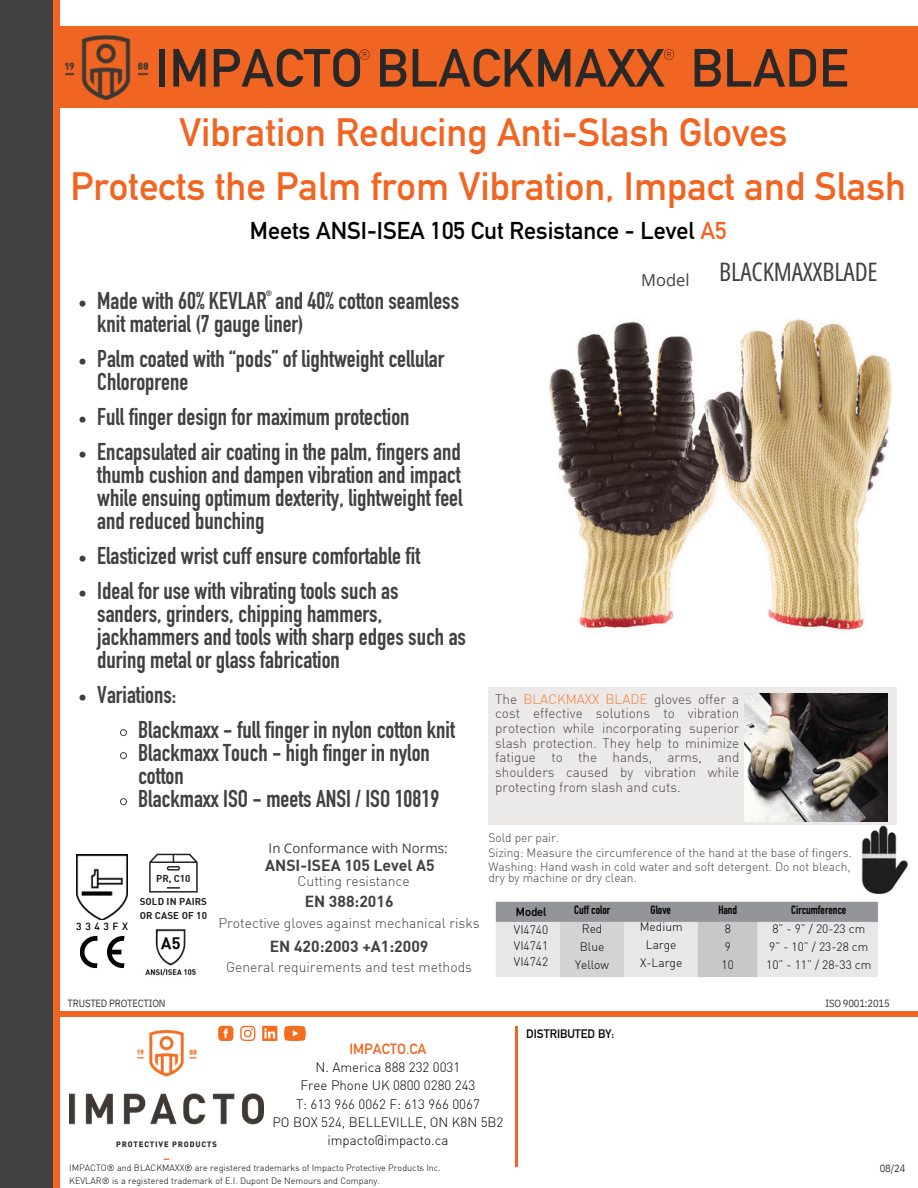
<style>
.page{position:relative;width:918px;height:1188px;background:#fff}
.page>*{position:absolute;margin:0;border:0;box-sizing:border-box;transform-origin:0 0}
.t1{font:52.8px "DIN Mittelschrift Std";letter-spacing:.005em;color:#292829}
.t2{font:39px/54px "DIN Mittelschrift Std";color:#f16522;text-align:center}
.t3{font:25.5px "Open Sans Condensed";letter-spacing:-.005em;color:#414042}
.t4{font:24px/23px "DIN Engschrift Std";color:#414042}
.t5{font:24px "DIN Mittelschrift Std";color:#000}
.t6{font:16.5px "Open Sans";color:#414042}
.t7{font:700 15.75px "DI Nbek";color:#414042}
.t8{font:14.55px "DIN Mittelschrift Std";color:#f16522}
.t9{font:300 13.95px "DI Nbek";color:#414042}
.t10{font:300 13.5px/14.7px "DI Nbek";color:#4b4541;text-align:justify}
.t11{font:300 13.35px/18.3px "DI Nbek";color:#000;text-align:center}
.t12{font:13.35px "Open Sans";color:#414042}
.t13{font:300 12px/14.7px "DI Nbek";color:#414042}
.t14{font:300 12px/18px "DI Nbek";color:#000;text-align:center}
.t15{font:12px "DIN Engschrift Std";color:#000}
.t16{font:700 12px "DIN Alternate";color:#000}
.t17{font:12px "DIN Mittelschrift Std";color:#000}
.t18{font:10.5px "IBM Plex Sans Cond";letter-spacing:-.015em;color:#3e3935}
.t19{font:500 10.2px "DI Nbek";letter-spacing:.35em;color:#000}
.t20{font:700 9.75px "DI Nbek";letter-spacing:.01em;color:#231f20}
.t21{font:300 9px "DI Nbek";color:#000}
.t22{font:7.65px "DIN Mittelschrift Std";color:#3d3934}
.s1{color:#f16522}
.s2{color:#f47d32}
</style>
<div class="page">
<div style="left:54px;top:26px;width:864px;height:81px;background:#f16522"></div>
<div style="left:46px;top:1011px;width:872px;height:6px;background:#f16522"></div>
<div style="left:0;top:0;width:54px;height:1188px;background:#414042"></div>
<div style="left:54px;top:0;width:5px;height:1188px;background:#f16522"></div>
<hr style="left:515px;top:1027px;width:2px;height:140px;background:#f16522">
<img style="left:66px;top:35px;width:82px;height:64px">
<svg style="left:218px;top:1026px;width:15px;height:5px"></svg>
<svg style="left:262px;top:1026px;width:15px;height:15px"></svg>
<svg style="left:284px;top:1026px;width:22px;height:15px"></svg>
<svg style="left:240px;top:1026px;width:15px;height:5px"></svg>
<svg style="left:359px;top:49px;width:11px;height:11px"></svg>
<img style="left:69px;top:1031px;width:195px;height:128px">
<svg style="left:79px;top:301px;width:6px;height:6px"></svg>
<svg style="left:79px;top:359px;width:6px;height:6px"></svg>
<svg style="left:79px;top:417px;width:6px;height:6px"></svg>
<svg style="left:79px;top:452px;width:6px;height:6px"></svg>
<svg style="left:79px;top:556px;width:6px;height:6px"></svg>
<svg style="left:79px;top:591px;width:6px;height:6px"></svg>
<svg style="left:79px;top:695px;width:6px;height:6px"></svg>
<svg style="left:120px;top:729px;width:7px;height:8px"></svg>
<svg style="left:120px;top:752px;width:7px;height:8px"></svg>
<svg style="left:120px;top:798px;width:7px;height:8px"></svg>
<img style="left:549px;top:319px;width:343px;height:311px">
<svg style="left:496px;top:902px;width:382px;height:75px"></svg>
<div style="left:489px;top:688px;width:408px;height:137px;background:#ebeae9"></div>
<img style="left:745px;top:693px;width:142px;height:128px">
<img style="left:861px;top:825px;width:47px;height:69px">
<svg style="left:80px;top:936px;width:45px;height:32px"></svg>
<img style="left:145px;top:929px;width:51px;height:47px">
<img style="left:76px;top:854px;width:51px;height:66px">
<svg style="left:149px;top:854px;width:49px;height:39px"></svg>
<svg style="left:664px;top:49px;width:10px;height:11px"></svg>
<p class="t1" style="left:155px;top:49px;width:695px">IMPACTO BLACKMAXX BLADE</p>
<p class="t2" style="left:70px;top:111px;width:837px">Vibration Reducing Anti-Slash Gloves<br>Protects the Palm from Vibration, Impact and Slash</p>
<p class="t5" style="left:250px;top:222px;width:478px">Meets ANSI-ISEA 105 Cut Resistance - Level <span class="s1">A5</span></p>
<p class="t22" style="left:266px;top:290px;width:8px">®</p>
<p class="t4" style="left:97px;top:292px;width:363px">Made with 60% KEVLAR and 40% cotton seamless knit material (7 gauge liner)</p>
<p class="t4" style="left:97px;top:350px;width:349px">Palm coated with “pods” of lightweight cellular<br>Chloroprene</p>
<p class="t4" style="left:97px;top:408px;width:314px">Full finger design for maximum protection</p>
<p class="t4" style="left:97px;top:443px;width:367px;text-align:justify">Encapsulated air coating in the palm, fingers and thumb cushion and dampen vibration and impact while ensuing optimum dexterity, lightweight feel and reduced bunching</p>
<p class="t4" style="left:97px;top:547px;width:325px">Elasticized wrist cuff ensure comfortable fit</p>
<p class="t4" style="left:97px;top:582px;width:370px">Ideal for use with vibrating tools such as sanders, grinders, chipping hammers, jackhammers and tools with sharp edges such as during metal or glass fabrication</p>
<p class="t4" style="left:97px;top:686px;width:81px">Variations:</p>
<p class="t4" style="left:138px;top:721px;width:318px">Blackmaxx - full finger in nylon cotton knit</p>
<p class="t4" style="left:138px;top:744px;width:293px">Blackmaxx Touch - high finger in nylon cotton</p>
<p class="t4" style="left:138px;top:790px;width:303px">Blackmaxx ISO - meets ANSI / ISO 10819</p>
<p class="t6" style="left:641px;top:268px;width:50px">Model</p>
<p class="t3" style="left:719px;top:254px;width:160px">BLACKMAXXBLADE</p>
<p class="t10" style="left:495px;top:691px;width:246px">The <span class="s2">BLACKMAXX BLADE</span> gloves offer a cost effective solutions to vibration protection while incorporating superior slash protection. They help to minimize fatigue to the hands, arms, and shoulders caused by vibration while protecting from slash and cuts.</p>
<p class="t19" style="left:76px;top:920px;width:53px">3343FX</p>
<p class="t20" style="left:156px;top:872px;width:36px">PR, C10</p>
<p class="t20" style="left:140px;top:895px;width:69px">SOLD IN PAIRS</p>
<p class="t20" style="left:140px;top:909px;width:69px">OR CASE OF 10</p>
<p class="t12" style="left:269px;top:838px;width:181px">In Conformance with Norms:</p>
<p class="t7" style="left:265px;top:855px;width:171px">ANSI-ISEA 105 Level A5</p>
<p class="t7" style="left:305px;top:891px;width:90px">EN 388:2016</p>
<p class="t9" style="left:218px;top:915px;width:263px">Protective gloves against mechanical risks</p>
<p class="t7" style="left:270px;top:936px;width:160px">EN 420:2003 +A1:2009</p>
<p class="t9" style="left:226px;top:959px;width:248px">General requirements and test methods</p>
<p class="t9" style="left:298px;top:873px;width:114px">Cutting resistance</p>
<p class="t13" style="left:489px;top:830px;width:365px">Sold per pair.<br>Sizing: Measure the circumference of the hand at the base of fingers.<br>Washing: Hand wash in cold water and soft detergent. Do not bleach,</p>
<p class="t13" style="left:489px;top:871px;width:150px">dry by machine or dry clean.</p>
<p class="t17" style="left:516px;top:908px;width:32px">Model</p>
<p class="t14" style="left:514px;top:920px;width:36px">VI4740</p>
<p class="t14" style="left:514px;top:936px;width:36px">VI4741</p>
<p class="t14" style="left:514px;top:952px;width:36px">VI4742</p>
<p class="t15" style="left:574px;top:905px;width:37px">Cuff color</p>
<h5 class="t14" style="left:575px;top:920px;width:35px">Red<br>Blue<br>Yellow</h5>
<h3 class="t15" style="left:651px;top:905px;width:22px">Glove</h3>
<p class="t15" style="left:718px;top:905px;width:20px">Hand</p>
<p class="t14" style="left:722px;top:920px;width:14px;text-align:left">8<br>9<br>10</p>
<p class="t14" style="left:640px;top:918px;width:44px">Medium<br>Large<br>X-Large</p>
<p class="t15" style="left:791px;top:905px;width:57px">Circumference</p>
<p class="t14" style="left:766px;top:920px;width:107px">8” - 9” / 20-23 cm<br>9” - 10” / 23-28 cm<br>10” - 11” / 28-33 cm</p>
<h2 class="t18" style="left:68px;top:996px;width:100px">TRUSTED PROTECTION</h2>
<p class="t18" style="left:825px;top:996px;width:66px">ISO 9001:2015</p>
<p class="t16" style="left:526px;top:1026px;width:90px">DISTRIBUTED BY:</p>
<h1 class="t8" style="left:349px;top:1044px;width:79px">IMPACTO.CA</h1>
<p class="t11" style="left:273px;top:1058px;width:232px">N. America 888 232 0031<br>Free Phone UK 0800 0280 243<br>T: 613 966 0062 F: 613 966 0067<br>PO BOX 524, BELLEVILLE, ON K8N 5B2 impacto@impacto.ca</p>
<p class="t21" style="left:69px;top:1163px;width:373px">IMPACTO® and BLACKMAXX® are registered trademarks of Impacto Protective Products Inc.</p>
<p class="t21" style="left:69px;top:1175px;width:312px">KEVLAR® is a registered trademark of E.I. Dupont De Nemours and Company.</p>
<p class="t18" style="left:880px;top:1161px;width:27px">08/24</p>
</div>
